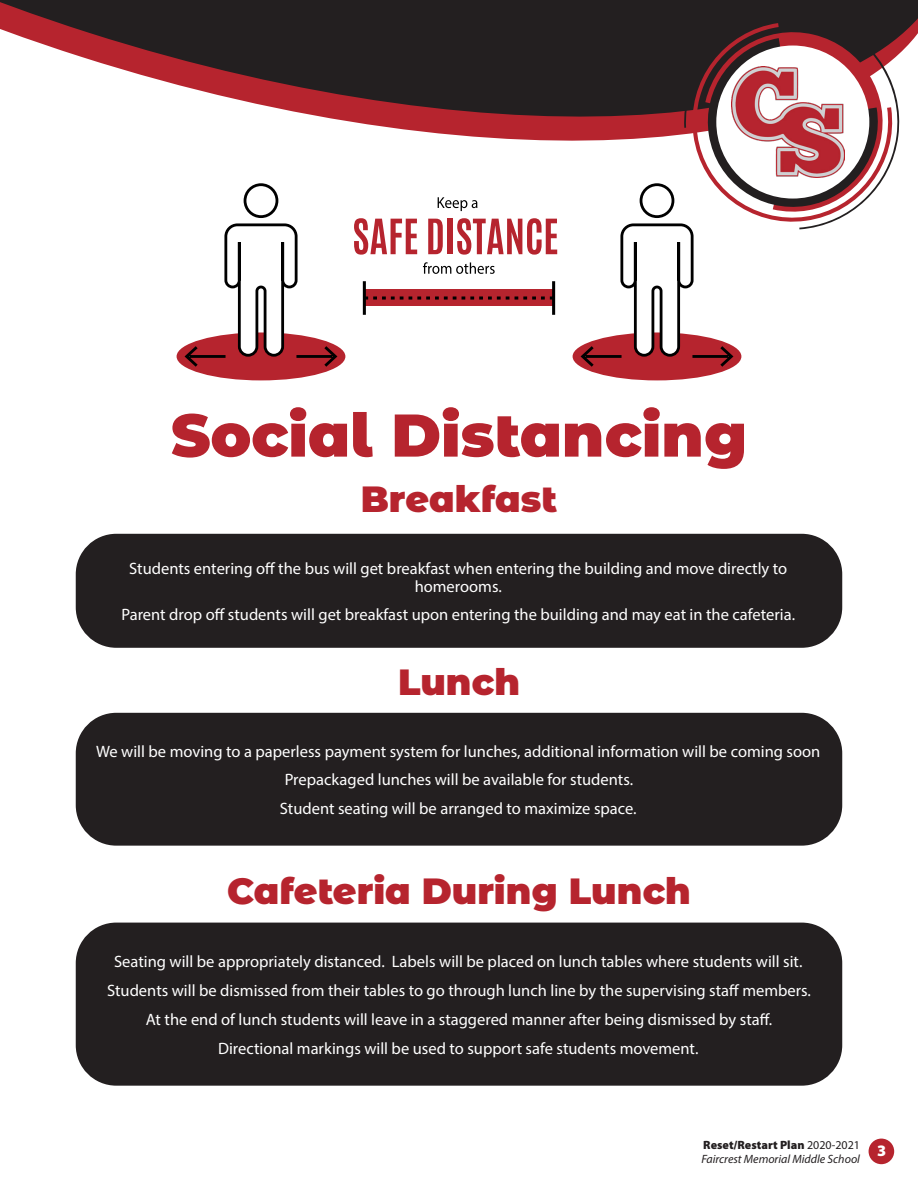
<style>
.page{position:relative;width:918px;height:1188px;background:#fff}
.page>*{position:absolute;margin:0;border:0;box-sizing:border-box;transform-origin:0 0}
.t1{font:900 60.15px "Montserrat Alternates";color:#b6242e}
.t2{font:900 36.45px "Montserrat Alternates";color:#b6242e}
.Copy_box{font:16.5px/18px "Myriad Pro";color:#fff;text-align:center}
.t3{font:italic 12px/14.4px "Myriad Pro";color:#231f20}
.s1{font-weight:900;font-style:normal}
.s2{font-style:normal}
</style>
<div class="page">
<div style="left:869px;top:1139px;width:25px;height:25px;background:#b6242e;border-radius:50%"></div>
<svg style="left:0;top:0;width:918px;height:141px;fill:#231f20"></svg>
<svg style="left:684px;top:13px;width:219px;height:148px;fill:#231f20"></svg>
<div style="left:76px;top:534px;width:766px;height:114px;background:#231f20;border-radius:40px"></div>
<div style="left:76px;top:713px;width:766px;height:133px;background:#231f20;border-radius:40px"></div>
<div style="left:76px;top:923px;width:766px;height:163px;background:#231f20;border-radius:40px"></div>
<svg style="left:438px;top:197px;width:39px;height:14px"></svg>
<svg style="left:354px;top:218px;width:63px;height:37px"></svg>
<svg style="left:428px;top:219px;width:15px;height:35px"></svg>
<div style="left:448px;top:219px;width:5px;height:35px;background:#b6242e"></div>
<svg style="left:457px;top:218px;width:100px;height:37px"></svg>
<svg style="left:423px;top:262px;width:72px;height:12px"></svg>
<div style="left:177px;top:332px;width:168px;height:48px;background:#b6242e;border-radius:50%"></div>
<svg style="left:182px;top:183px;width:158px;height:187px"></svg>
<div style="left:573px;top:332px;width:168px;height:48px;background:#b6242e;border-radius:50%"></div>
<svg style="left:578px;top:23px;width:314px;height:347px"></svg>
<div style="left:364px;top:290px;width:190px;height:16px;background:#b6242e"></div>
<hr style="left:363px;top:281px;width:3px;height:34px;background:#000">
<hr style="left:552px;top:281px;width:3px;height:34px;background:#000">
<svg style="left:366px;top:296px;width:186px;height:4px"></svg>
<p class="t1" style="left:171px;top:390px;width:578px">Social Distancing</p>
<p class="t2" style="left:361px;top:472px;width:198px">Breakfast</p>
<p class="Copy_box" style="left:129px;top:559px;width:660px">Students entering off the bus will get breakfast when entering the building and move directly to homerooms.</p>
<p class="Copy_box" style="left:121px;top:606px;width:675px">Parent drop off students will get breakfast upon entering the building and may eat in the cafeteria.</p>
<p class="t2" style="left:398px;top:655px;width:123px">Lunch</p>
<p class="Copy_box" style="left:96px;top:742px;width:726px">We will be moving to a paperless payment system for lunches, additional information will be coming soon</p>
<p class="Copy_box" style="left:285px;top:771px;width:350px">Prepackaged lunches will be available for students.</p>
<p class="Copy_box" style="left:280px;top:799px;width:358px">Student seating will be arranged to maximize space.</p>
<p class="t2" style="left:227px;top:863px;width:465px">Cafeteria During Lunch</p>
<p class="Copy_box" style="left:114px;top:952px;width:690px">Seating will be appropriately distanced. Labels will be placed on lunch tables where students will sit.</p>
<p class="Copy_box" style="left:107px;top:981px;width:705px">Students will be dismissed from their tables to go through lunch line by the supervising staff members.</p>
<p class="Copy_box" style="left:146px;top:1010px;width:628px">At the end of lunch students will leave in a staggered manner after being dismissed by staff.</p>
<p class="Copy_box" style="left:218px;top:1039px;width:482px">Directional markings will be used to support safe students movement.</p>
<p class="t3" style="left:701px;top:1137px;width:186px"><span class="s1">Reset/Restart Plan</span> <span class="s2">2020-2021<br></span>Faircrest Memorial Middle School <sup>3</sup></p>
</div>
